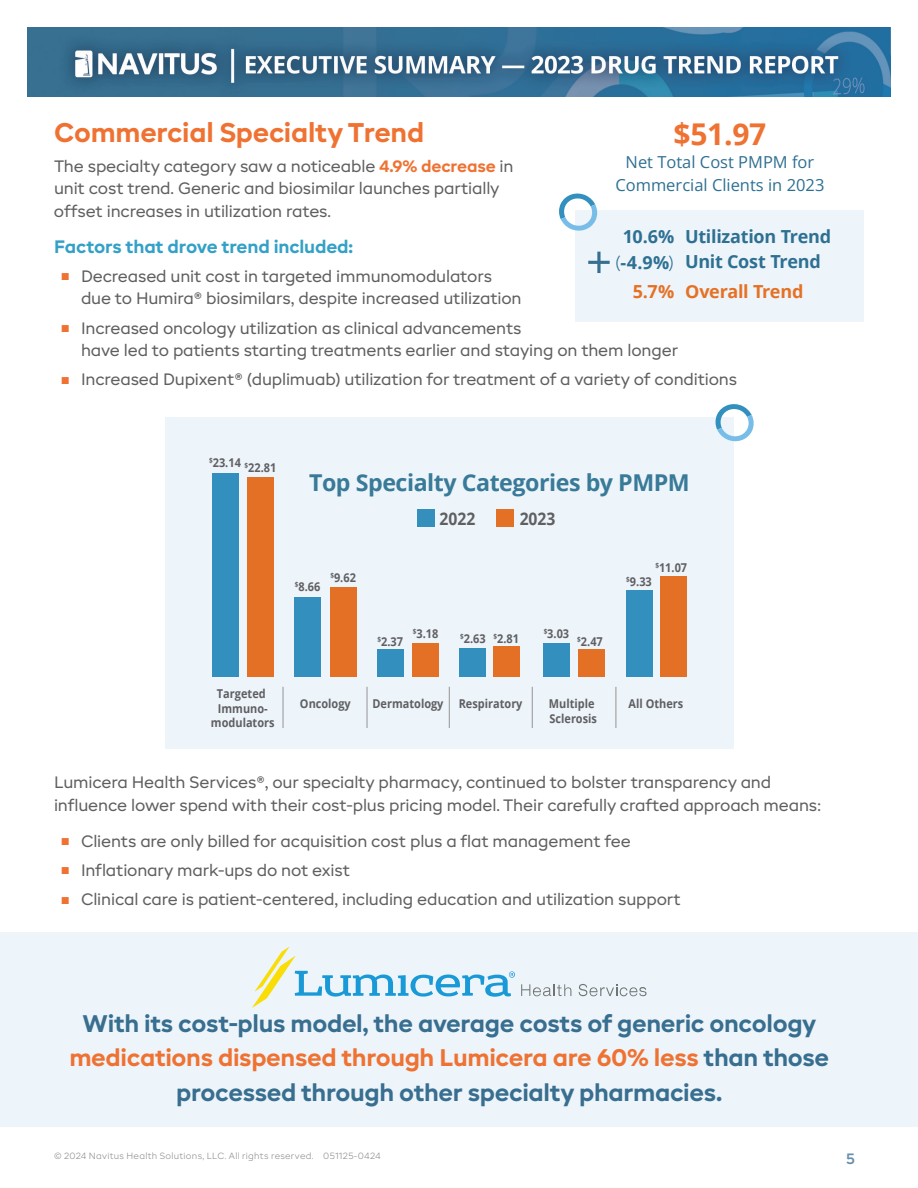
<style>
.page{position:relative;width:918px;height:1188px;background:#fff}
.page>*{position:absolute;margin:0;border:0;box-sizing:border-box;transform-origin:0 0}
.t1{font:700 30px "Open Sans";color:#ef7232}
.t2{font:700 27px "BR Candor";letter-spacing:-.01em;color:#ef7232}
.t3{font:700 24px/34.5px "BR Candor";letter-spacing:-.015em;color:#386e8f;text-align:center}
.t4{font:700 23.25px "Open Sans";letter-spacing:-.02em;color:#387a98}
.t5{font:700 18px "Open Sans";letter-spacing:-.015em;color:#2e7092}
.t6{font:700 18px "BR Candor";letter-spacing:-.01em;color:#33a1c7}
.t7{font:700 18px "Open Sans";letter-spacing:-.015em;color:#e57125}
.t8{font:700 17.4px "Open Sans";color:#5f6062;scale:.9 1}
.t9{font:16.5px/22.5px "BR Candor";letter-spacing:-.01em;color:#5f5f62}
.t10{font:16.5px "Open Sans";color:#2e7092}
.t11{font:600 15px "BR Candor";color:#6690ab}
.t12{font:700 12.15px "Open Sans";color:#5f5f62;scale:.9 1}
.t13{font:300 9px "BR Candor";letter-spacing:.03em;color:#848689}
.t14{font:700 7.05px "Open Sans";color:#5f5f62;scale:.9 1}
.s1{font-weight:700;color:#ef7232}
.s2{font-family:"BR Candor";font-weight:300}
.s3{font-family:"Arial";font-size:15px;color:#ef7232}
.s4{color:#ef7232}
</style>
<div class="page">
<div style="left:0;top:932px;width:918px;height:195px;background:#edf4fa"></div>
<div style="left:165px;top:417px;width:569px;height:332px;background:#edf4fa"></div>
<div style="left:576px;top:210px;width:288px;height:112px;background:#edf4fa"></div>
<div style="left:418px;top:510px;width:17px;height:17px;background:#358fbd"></div>
<div style="left:497px;top:510px;width:17px;height:17px;background:#e37025"></div>
<hr style="left:616px;top:687px;width:1px;height:41px;background:#949494">
<hr style="left:532px;top:687px;width:1px;height:41px;background:#949494">
<hr style="left:449px;top:687px;width:1px;height:41px;background:#949494">
<hr style="left:367px;top:687px;width:1px;height:41px;background:#949494">
<hr style="left:283px;top:687px;width:1px;height:41px;background:#949494">
<div style="left:626px;top:590px;width:26px;height:86px;background:#3390be"></div>
<div style="left:661px;top:576px;width:26px;height:100px;background:#e47025"></div>
<div style="left:543px;top:643px;width:27px;height:33px;background:#3390be"></div>
<div style="left:578px;top:649px;width:26px;height:27px;background:#e47025"></div>
<div style="left:460px;top:648px;width:26px;height:28px;background:#3390be"></div>
<div style="left:493px;top:646px;width:26px;height:30px;background:#e47025"></div>
<div style="left:377px;top:649px;width:26px;height:27px;background:#3390be"></div>
<div style="left:412px;top:643px;width:27px;height:33px;background:#e47025"></div>
<div style="left:295px;top:597px;width:26px;height:79px;background:#3390be"></div>
<div style="left:330px;top:587px;width:26px;height:89px;background:#e47025"></div>
<div style="left:212px;top:473px;width:26px;height:203px;background:#3390be"></div>
<div style="left:247px;top:477px;width:27px;height:199px;background:#e47025"></div>
<img style="left:27px;top:27px;width:864px;height:69px">
<svg style="left:588px;top:252px;width:22px;height:21px"></svg>
<svg style="left:559px;top:193px;width:39px;height:40px"></svg>
<svg style="left:715px;top:404px;width:39px;height:38px"></svg>
<svg style="left:521px;top:984px;width:50px;height:12px"></svg>
<svg style="left:579px;top:984px;width:68px;height:12px"></svg>
<svg style="left:252px;top:947px;width:263px;height:61px"></svg>
<h2 class="t2" style="left:54px;top:116px;width:372px">Commercial Specialty Trend</h2>
<h2 class="t1" style="left:674px;top:113px;width:94px">$51.97</h2>
<p class="t9" style="left:54px;top:154px;width:461px">The specialty category saw a noticeable <span class="s1">4.9% decrease</span> in</p>
<p class="t10" style="left:626px;top:151px;width:190px">Net Total Cost PMPM for</p>
<p class="t9" style="left:54px;top:177px;width:447px">unit cost trend. Generic and biosimilar launches partially</p>
<p class="t10" style="left:615px;top:173px;width:211px">Commercial Clients in 2023</p>
<p class="t9" style="left:54px;top:199px;width:279px">offset increases in utilization rates.</p>
<p class="t5" style="left:623px;top:224px;width:210px">10.6% Utilization Trend</p>
<p class="t6" style="left:54px;top:235px;width:301px">Factors that drove trend included:</p>
<p class="t5" style="left:615px;top:249px;width:207px"><span class="s2">(</span>-4.9%<span class="s2">)</span> Unit Cost Trend</p>
<p class="t9" style="left:61px;top:265px;width:433px"><span class="s3">■</span> Decreased unit cost in targeted immunomodulators</p>
<p class="t7" style="left:633px;top:279px;width:172px">5.7% Overall Trend</p>
<p class="t9" style="left:81px;top:287px;width:442px">due to Humira® biosimilars, despite increased utilization</p>
<p class="t9" style="left:81px;top:316px;width:599px;text-indent:-20px"><span class="s3">■</span> Increased oncology utilization as clinical advancements<br>have led to patients starting treatments earlier and staying on them longer</p>
<p class="t9" style="left:61px;top:368px;width:678px"><span class="s3">■</span> Increased Dupixent® (duplimuab) utilization for treatment of a variety of conditions</p>
<p class="t12" style="left:209px;top:454px;width:37px"><sup>$</sup>23.14</p>
<p class="t12" style="left:245px;top:459px;width:37px"><sup>$</sup>22.81</p>
<h3 class="t4" style="left:309px;top:467px;width:382px">Top Specialty Categories by PMPM</h3>
<p class="t8" style="left:440px;top:506px;width:41px">2022</p>
<p class="t8" style="left:520px;top:506px;width:41px">2023</p>
<p class="t12" style="left:655px;top:559px;width:37px"><sup>$</sup>11.07</p>
<p class="t12" style="left:330px;top:569px;width:30px"><sup>$</sup>9.62</p>
<p class="t14" style="left:626px;top:575px;width:6px">$</p>
<p class="t14" style="left:295px;top:579px;width:6px">$</p>
<p class="t12" style="left:630px;top:573px;width:26px">9.33</p>
<p class="t12" style="left:299px;top:578px;width:26px">8.66</p>
<p class="t12" style="left:413px;top:625px;width:30px"><sup>$</sup>3.18</p>
<p class="t14" style="left:544px;top:627px;width:6px">$</p>
<p class="t14" style="left:460px;top:631px;width:6px">$</p>
<p class="t12" style="left:547px;top:625px;width:26px">3.03</p>
<p class="t12" style="left:464px;top:630px;width:63px">2.63 <sup>$</sup>2.81</p>
<p class="t12" style="left:378px;top:633px;width:30px"><sup>$</sup>2.37</p>
<p class="t12" style="left:577px;top:633px;width:30px"><sup>$</sup>2.47</p>
<p class="t12" style="left:217px;top:685px;width:56px">Targeted</p>
<p class="t12" style="left:300px;top:695px;width:58px">Oncology</p>
<p class="t12" style="left:373px;top:695px;width:80px">Dermatology</p>
<p class="t12" style="left:459px;top:695px;width:72px">Respiratory</p>
<p class="t12" style="left:549px;top:695px;width:52px">Multiple</p>
<p class="t12" style="left:629px;top:695px;width:62px">All Others</p>
<p class="t12" style="left:218px;top:700px;width:57px">Immuno-</p>
<p class="t12" style="left:211px;top:714px;width:72px">modulators</p>
<p class="t12" style="left:550px;top:710px;width:54px">Sclerosis</p>
<p class="t9" style="left:54px;top:771px;width:768px">Lumicera Health Services®, our specialty pharmacy, continued to bolster transparency and influence lower spend with their cost-plus pricing model. Their carefully crafted approach means:</p>
<p class="t9" style="left:61px;top:829px;width:572px"><span class="s3">■</span> Clients are only billed for acquisition cost plus a flat management fee</p>
<p class="t9" style="left:61px;top:859px;width:291px"><span class="s3">■</span> Inflationary mark-ups do not exist</p>
<p class="t9" style="left:61px;top:888px;width:622px"><span class="s3">■</span> Clinical care is patient-centered, including education and utilization support</p>
<h2 class="t3" style="left:69px;top:1006px;width:761px">With its cost-plus model, the average costs of generic oncology <span class="s4">medications dispensed through Lumicera are 60% less</span> than those processed through other specialty pharmacies.</h2>
<p class="t13" style="left:54px;top:1151px;width:328px">© 2024 Navitus Health Solutions, LLC. All rights reserved. 051125-0424</p>
<p class="t11" style="left:846px;top:1149px;width:10px">5</p>
</div>
